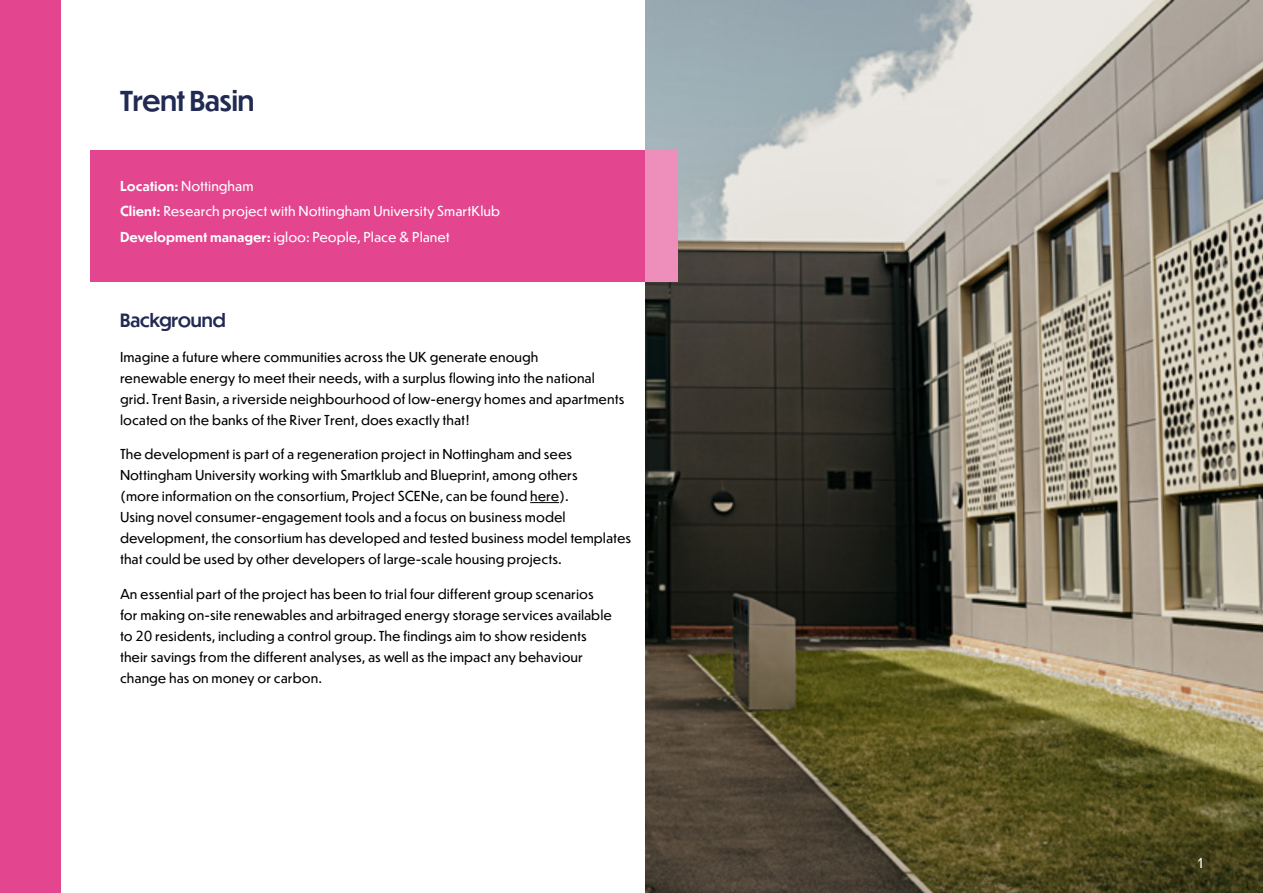
<style>
.page{position:relative;width:1263px;height:893px;background:#fff}
.page>*{position:absolute;margin:0;border:0;box-sizing:border-box;transform-origin:0 0}
.t1{font:500 27px "Dunbar Tall";color:#212a52}
.t2{font:500 18px "Dunbar Tall";color:#212a52}
.t3{font:13.5px/21px "Dunbar Text";color:#000}
.t4{font:13.5px/25.5px "Dunbar Text";color:#fff}
.s1{font-weight:700}
</style>
<div class="page">
<div style="left:0;top:0;width:60px;height:893px;background:#e3458e"></div>
<img style="left:645px;top:0;width:618px;height:893px">
<svg style="left:530px;top:502px;width:29px;height:1px"></svg>
<div style="left:90px;top:150px;width:556px;height:131px;background:#e3458e"></div>
<div style="left:645px;top:150px;width:33px;height:131px;background:#ee8fbb"></div>
<h1 class="t1" style="left:120px;top:81px;width:136px">Trent Basin</h1>
<p class="t4" style="left:120px;top:172px;width:382px"><span class="s1">Location:</span> Nottingham<br><span class="s1">Client:</span> Research project with Nottingham University SmartKlub<br><span class="s1">Development manager:</span> igloo: People, Place &amp; Planet</p>
<h2 class="t2" style="left:120px;top:307px;width:107px">Background</h2>
<p class="t3" style="left:120px;top:346px;width:506px">Imagine a future where communities across the UK generate enough<br>renewable energy to meet their needs, with a surplus flowing into the national grid. Trent Basin, a riverside neighbourhood of low-energy homes and apartments located on the banks of the River Trent, does exactly that!</p>
<p class="t3" style="left:120px;top:443px;width:513px">The development is part of a regeneration project in Nottingham and sees Nottingham University working with Smartklub and Blueprint, among others<br>(more information on the consortium, Project SCENe, can be found here).<br>Using novel consumer-engagement tools and a focus on business model development, the consortium has developed and tested business model templates that could be used by other developers of large-scale housing projects.</p>
<p class="t3" style="left:120px;top:583px;width:493px">An essential part of the project has been to trial four different group scenarios for making on-site renewables and arbitraged energy storage services available to 20 residents, including a control group. The findings aim to show residents their savings from the different analyses, as well as the impact any behaviour change has on money or carbon.</p>
<p class="t4" style="left:1198px;top:850px;width:7px">1</p>
</div>
